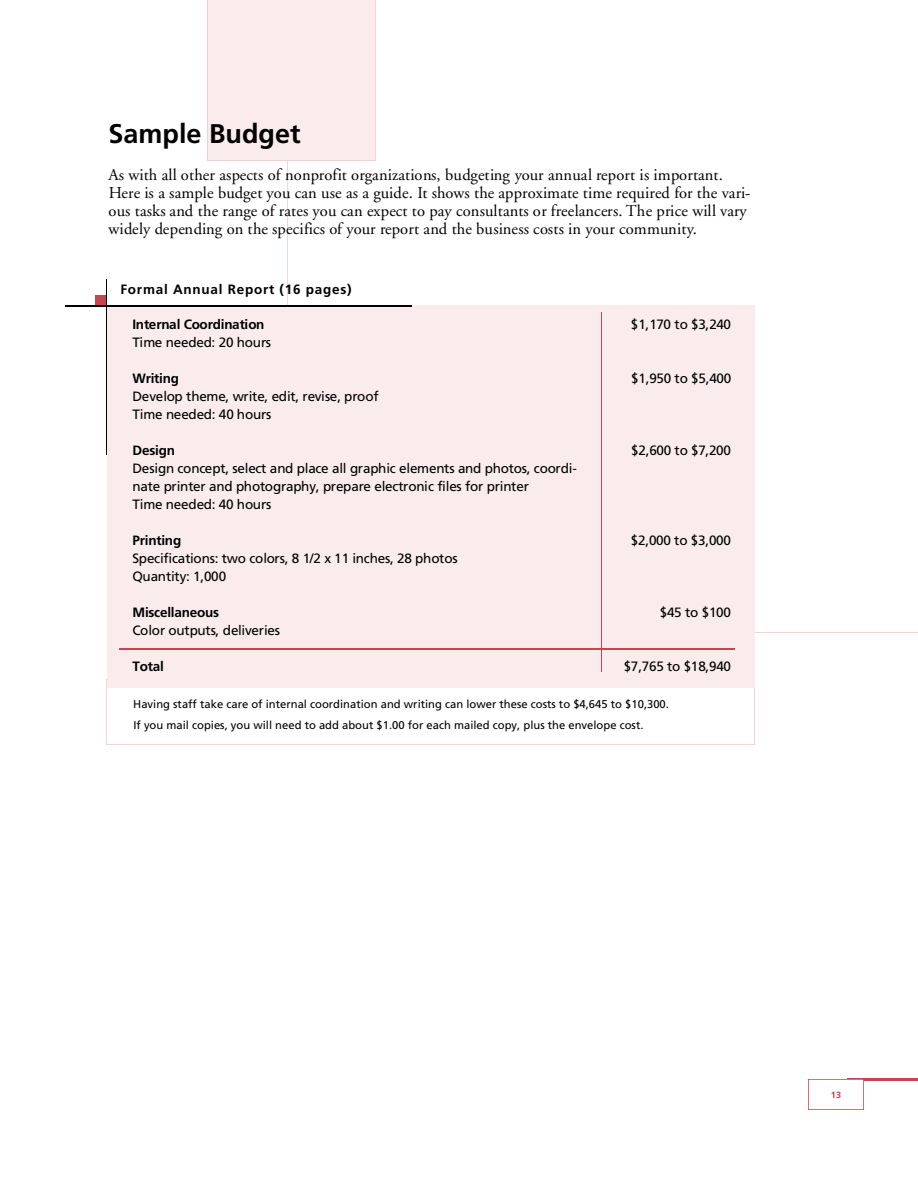
<style>
.page{position:relative;width:918px;height:1188px;background:#fff}
.page>*{position:absolute;margin:0;border:0;box-sizing:border-box;transform-origin:0 0}
.t1{font:700 27px "Frutiger";color:#000}
.t2{font:16.5px/18px "Adobe Garamond";color:#000}
.t3{font:13.5px/18px "Frutiger";letter-spacing:-.03em;color:#000}
.t4{font:700 13.5px "Frutiger";letter-spacing:.055em;color:#000}
.t5{font:700 13.5px "Frutiger";letter-spacing:-.03em;color:#000}
.t6{font:11.25px/21px "Frutiger";color:#000}
.t7{font:700 9px "Frutiger";color:#c9444f}
</style>
<div class="page">
<div style="left:107px;top:306px;width:648px;height:382px;background:#faeced"></div>
<div style="left:207px;top:0;width:169px;height:161px;background:#faeced"></div>
<div style="left:95px;top:295px;width:11px;height:11px;background:#c9444f"></div>
<hr style="left:848px;top:1078px;width:70px;height:3px;background:#c9444f">
<img style="left:809px;top:1079px;width:54px;height:31px">
<hr style="left:65px;top:305px;width:347px;height:1px;background:#000">
<hr style="left:106px;top:279px;width:1px;height:175px;background:#000">
<hr style="left:601px;top:312px;width:1px;height:360px;background:#c9444f">
<hr style="left:119px;top:649px;width:616px;height:1px;background:#c9444f">
<h1 class="t1" style="left:108px;top:123px;width:194px">Sample Budget</h1>
<p class="t2" style="left:108px;top:167px;width:644px">As with all other aspects of nonprofit organizations, budgeting your annual re p o rt is import a n t .<br>He re is a sample budget you can use as a guide. It shows the approximate time re q u i red for the va r i&shy;ous tasks and the range of rates you can expect to pay consultants or freelancers. The price will va ry widely depending on the specifics of your re p o rt and the business costs in your community.</p>
<p class="t4" style="left:120px;top:284px;width:233px">Formal Annual Report (16 pages)</p>
<p class="t5" style="left:132px;top:319px;width:133px">Internal Coordination</p>
<p class="t3" style="left:132px;top:334px;width:140px">Time needed: 20 hours</p>
<p class="t4" style="left:132px;top:373px;width:48px">W r i t i n g</p>
<p class="t3" style="left:133px;top:388px;width:248px">Develop theme, write, edit, revise, proof<br>Time needed: 40 hours</p>
<p class="t4" style="left:133px;top:445px;width:44px">D e s i g n</p>
<p class="t3" style="left:133px;top:460px;width:446px">Design concept, select and place all graphic elements and photos, coordi&shy;nate printer and photography, prepare electronic files for printer<br>Time needed: 40 hours</p>
<p class="t4" style="left:133px;top:535px;width:50px">P r i n t i n g</p>
<p class="t3" style="left:132px;top:550px;width:327px">Specifications: two colors, 8 1/2 x 11 inches, 28 photos<br>Quantity: 1,000</p>
<p class="t4" style="left:132px;top:607px;width:88px">M i s c e l l a n e o u s</p>
<p class="t3" style="left:132px;top:623px;width:149px">Color outputs, deliveries</p>
<p class="t4" style="left:132px;top:661px;width:33px">T o t a l</p>
<p class="t3" style="left:631px;top:317px;width:102px">$1,170 to $3,240</p>
<p class="t3" style="left:631px;top:371px;width:102px">$1,950 to $5,400</p>
<p class="t3" style="left:631px;top:443px;width:101px">$2,600 to $7,200</p>
<p class="t3" style="left:631px;top:533px;width:102px">$2,000 to $3,000</p>
<p class="t3" style="left:660px;top:605px;width:73px">$45 to $100</p>
<p class="t3" style="left:624px;top:659px;width:109px">$7,765 to $18,940</p>
<p class="t6" style="left:133px;top:694px;width:537px">Having staff take care of internal coordination and writing can lower these costs to $4,645 to $10,300.<br>If you mail copies, you will need to add about $1.00 for each mailed copy, plus the envelope cost.</p>
<p class="t7" style="left:831px;top:1091px;width:12px">1 3</p>
</div>
